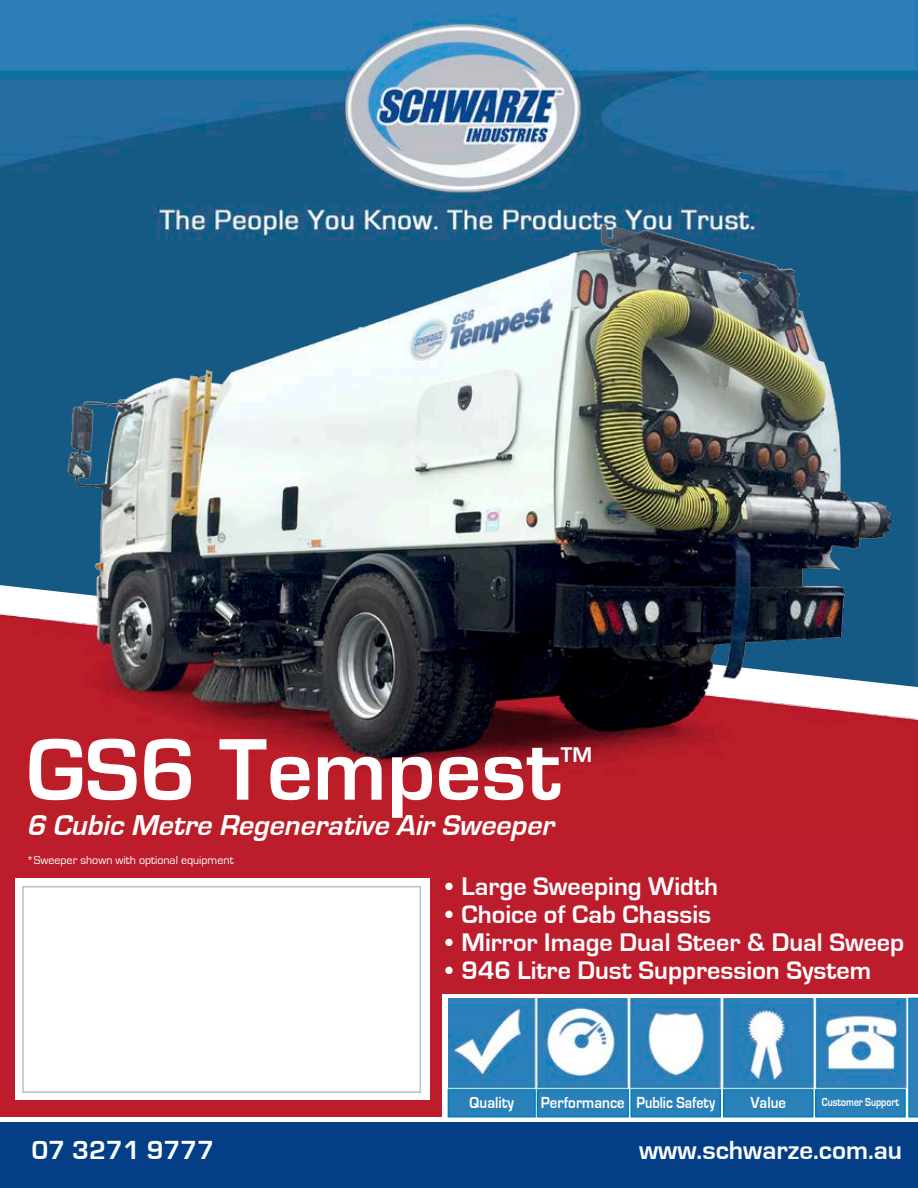
<style>
.page{position:relative;width:918px;height:1188px;background:#fff}
.page>*{position:absolute;margin:0;border:0;box-sizing:border-box;transform-origin:0 0}
.t1{font:700 90.75px "Eurostile";color:#fff}
.t2{font:italic 700 29.7px "Eurostile";color:#fff}
.t3{font:700 27px "Eurostile";color:#fff}
.t4{font:700 26.25px "Eurostile";color:#fff}
.t5{font:700 21.9px "Eurostile";color:#fff}
.t6{font:700 16.5px "Eurostile";color:#fff;scale:.9 1}
.t7{font:12px "Eurostile";color:#fff}
.t8{font:700 12px "Eurostile";color:#fff;scale:.8 1}
</style>
<div class="page">
<div style="left:0;top:1123px;width:918px;height:65px;background:#033e87"></div>
<img style="left:0;top:0;width:918px;height:205px">
<img style="left:0;top:205px;width:918px;height:632px">
<div style="left:0;top:837px;width:918px;height:280px;background:#bc1c2c"></div>
<div style="left:443px;top:994px;width:475px;height:127px;background:#fff"></div>
<img style="left:448px;top:998px;width:460px;height:92px">
<div style="left:537px;top:1090px;width:91px;height:27px;background:#2a80b9"></div>
<div style="left:537px;top:1089px;width:92px;height:29px;border:2px solid #007fbb"></div>
<div style="left:631px;top:1090px;width:89px;height:27px;background:#2a80b9"></div>
<div style="left:630px;top:1089px;width:91px;height:29px;border:2px solid #007fbb"></div>
<div style="left:724px;top:1090px;width:89px;height:27px;background:#2a80b9"></div>
<div style="left:723px;top:1089px;width:91px;height:29px;border:2px solid #007fbb"></div>
<div style="left:816px;top:1090px;width:89px;height:27px;background:#2a80b9"></div>
<div style="left:815px;top:1089px;width:91px;height:29px;border:2px solid #007fbb"></div>
<svg style="left:908px;top:998px;width:10px;height:120px"></svg>
<div style="left:448px;top:1090px;width:87px;height:27px;background:#2a80b9"></div>
<div style="left:448px;top:1089px;width:88px;height:29px;border:2px solid #007fbb"></div>
<div style="left:15px;top:878px;width:414px;height:222px;background:#fff"></div>
<div style="left:22px;top:886px;width:399px;height:207px;border:2px solid #bebfc1"></div>
<h1 class="t1" style="left:26px;top:720px;width:536px">GS6 Tempest</h1>
<p class="t5" style="left:561px;top:743px;width:33px">TM</p>
<p class="t2" style="left:26px;top:809px;width:536px">6 Cubic Metre Regenerative AirSweeper</p>
<p class="t7" style="left:26px;top:853px;width:209px">*Sweeper shown with optional equipment</p>
<p class="t4" style="left:445px;top:872px;width:274px">• Large Sweeping Width</p>
<p class="t4" style="left:445px;top:900px;width:267px">• Choice of Cab Chassis</p>
<p class="t4" style="left:445px;top:928px;width:460px">• Mirror Image Dual Steer &amp; Dual Sweep</p>
<p class="t4" style="left:445px;top:956px;width:427px">• 946 Litre Dust Suppression System</p>
<p class="t6" style="left:470px;top:1094px;width:51px">Quality</p>
<p class="t6" style="left:541px;top:1094px;width:195px">Performance Public Safety</p>
<p class="t6" style="left:750px;top:1094px;width:41px">Value</p>
<p class="t8" style="left:822px;top:1096px;width:98px">Customer Support</p>
<p class="t3" style="left:32px;top:1135px;width:184px">07 3271 9777</p>
<p class="t3" style="left:639px;top:1135px;width:265px">www.schwarze.com.au</p>
</div>
